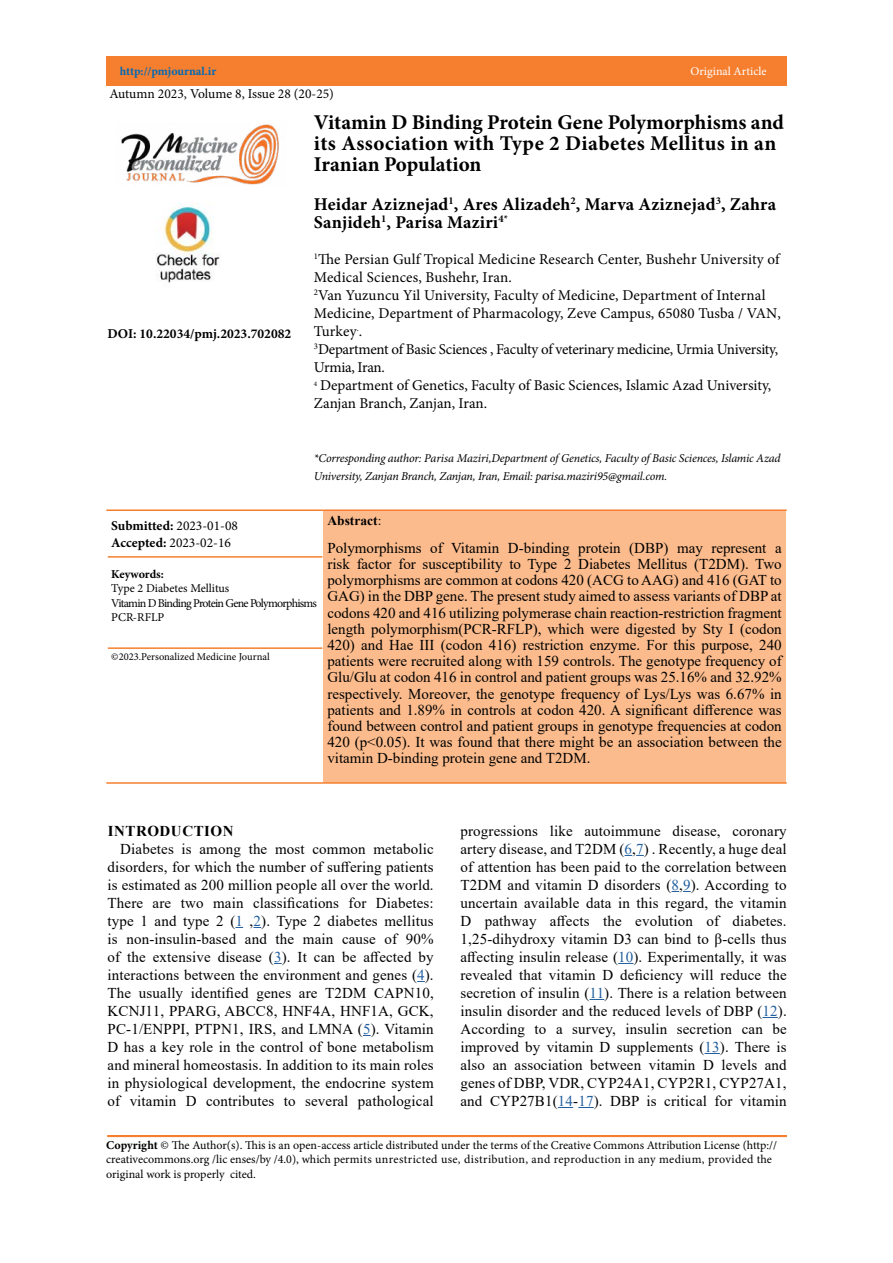
<style>
.page{position:relative;width:893px;height:1263px;background:#fff}
.page>*{position:absolute;margin:0;border:0;box-sizing:border-box;transform-origin:0 0}
.t1{font:700 21px/21px "Minion Pro";color:#000}
.t2{font:700 18px/18px "Minion Pro";letter-spacing:.01em;color:#000}
.t3{font:15px/18px "Times New Roman";letter-spacing:.01em;color:#000;text-align:justify}
.t4{font:15px/18px "Minion Pro";color:#000}
.t5{font:700 15px "Times New Roman";letter-spacing:.035em;color:#000}
.t6{font:13.5px/16.2px "Minion Pro";color:#000}
.t7{font:700 13.5px "Minion Pro";color:#000}
.t8{font:700 13.5px "Times New Roman";color:#000}
.t9{font:12px/14.4px "Minion Pro";color:#000}
.t10{font:italic 12px/18px "Minion Pro";letter-spacing:-.015em;color:#000}
.t11{font:12px/14.4px "Minion Pro";letter-spacing:-.06em;color:#000}
.t12{font:700 12px "Minion Pro";letter-spacing:-.005em;color:#0069b5}
.t13{font:12px "Minion Pro";color:#fff}
.t14{font:700 12px "Minion Pro";letter-spacing:-.005em;color:#000}
.t15{font:10.5px "Minion Pro";color:#000}
.s1{font-weight:700}
.s2{font-weight:400}
.s3{color:#215e9e}
</style>
<div class="page">
<div style="left:106px;top:56px;width:681px;height:29px;background:#f57f2f"></div>
<img style="left:121px;top:124px;width:158px;height:61px">
<img style="left:156px;top:202px;width:64px;height:81px">
<div style="left:323px;top:510px;width:463px;height:273px;background:#fbbb8c"></div>
<hr style="left:106px;top:509px;width:217px;height:2px;background:#f57f2f">
<hr style="left:108px;top:556px;width:214px;height:2px;background:#f57f2f">
<hr style="left:108px;top:647px;width:214px;height:2px;background:#f57f2f">
<hr style="left:106px;top:782px;width:217px;height:2px;background:#f57f2f">
<hr style="left:323px;top:509px;width:464px;height:2px;background:#f57f2f">
<hr style="left:323px;top:782px;width:464px;height:2px;background:#f57f2f">
<hr style="left:107px;top:1135px;width:680px;height:2px;background:#f57f2f">
<svg style="left:625px;top:855px;width:19px;height:1px"></svg>
<svg style="left:671px;top:891px;width:20px;height:1px"></svg>
<svg style="left:618px;top:963px;width:15px;height:1px"></svg>
<svg style="left:590px;top:999px;width:14px;height:1px"></svg>
<svg style="left:762px;top:1017px;width:16px;height:1px"></svg>
<svg style="left:705px;top:1053px;width:15px;height:1px"></svg>
<svg style="left:558px;top:1107px;width:36px;height:1px"></svg>
<p class="t12" style="left:120px;top:62px;width:98px">http://pmjournal.ir</p>
<p class="t13" style="left:690px;top:63px;width:78px">Original Article</p>
<p class="t6" style="left:109px;top:86px;width:226px">Autumn 2023, Volume 8, Issue 28 (20-25)</p>
<p class="t7" style="left:107px;top:324px;width:185px">DOI: 10.22034/pmj.2023.702082</p>
<h1 class="t1" style="left:314px;top:112px;width:472px">Vitamin D Binding Protein Gene Polymorphisms and its Association with Type 2 Diabetes Mellitus in an<br>Iranian Population</h1>
<p class="t2" style="left:314px;top:195px;width:464px">Heidar Aziznejad<sup>1</sup>, Ares Alizadeh<sup>2</sup>, Marva Aziznejad<sup>3</sup>, Zahra<br>Sanjideh<sup>1</sup>, Parisa Maziri<sup>4*</sup></p>
<p class="t4" style="left:314px;top:251px;width:469px"><sup>1</sup>The Persian Gulf Tropical Medicine Research Center, Bushehr University of Medical Sciences, Bushehr, Iran.<br><sup>2</sup>Van Yuzuncu Yil University, Faculty of Medicine, Department of Internal Medicine, Department of Pharmacology, Zeve Campus, 65080 Tusba / VAN, Turkey<sup>.</sup>.<br><sup>3</sup>Department of Basic Sciences , Faculty of veterinary medicine, Urmia University, Urmia, Iran.<br><sup>4</sup> Department of Genetics, Faculty of Basic Sciences, Islamic Azad University, Zanjan Branch, Zanjan, Iran.</p>
<p class="t10" style="left:314px;top:449px;width:468px">*Corresponding author: Parisa Maziri,Department of Genetics, Faculty of Basic Sciences, Islamic Azad<br>University, Zanjan Branch, Zanjan, Iran, Email: parisa.maziri95@gmail.com.</p>
<p class="t6" style="left:111px;top:518px;width:128px"><span class="s1">Submitted:</span> 2023-01-08<br><span class="s1">Accepted:</span> 2023-02-16</p>
<p class="t14" style="left:111px;top:566px;width:54px">Keywords:</p>
<p class="t11" style="left:111px;top:581px;width:207px">Type 2 Diabetes Mellitus<br>Vitamin D Binding Protein Gene Polymorphisms<br>PCR-RFLP</p>
<p class="t15" style="left:111px;top:650px;width:160px">©2023.Personalized Medicine Journal</p>
<p class="t8" style="left:327px;top:510px;width:55px">Abstract<span class="s2">:</span></p>
<p class="t3" style="left:327px;top:539px;width:456px;line-height:16.2px">Polymorphisms of Vitamin D-binding protein (DBP) may represent a risk factor for susceptibility to Type 2 Diabetes Mellitus (T2DM). Two polymorphisms are common at codons 420 (ACG to AAG) and 416 (GAT to GAG) in the DBP gene. The present study aimed to assess variants of DBP at codons 420 and 416 utilizing polymerase chain reaction-restriction fragment length polymorphism(PCR-RFLP), which were digested by Sty I (codon 420) and Hae III (codon 416) restriction enzyme. For this purpose, 240 patients were recruited along with 159 controls. The genotype frequency of Glu/Glu at codon 416 in control and patient groups was 25.16% and 32.92% respectively. Moreover, the genotype frequency of Lys/Lys was 6.67% in patients and 1.89% in controls at codon 420. A significant difference was found between control and patient groups in genotype frequencies at codon 420 (p&lt;0.05). It was found that there might be an association between the vitamin D-binding protein gene and T2DM.</p>
<p class="t5" style="left:108px;top:820px;width:127px">INTRODUCTION</p>
<p class="t3" style="left:108px;top:839px;width:328px;text-indent:13px">Diabetes is among the most common metabolic disorders, for which the number of suffering patients is estimated as 200 million people all over the world.<br>There are two main classifications for Diabetes: type 1 and type 2 (<span class="s3">1</span> ,<span class="s3">2</span>). Type 2 diabetes mellitus is non-insulin-based and the main cause of 90% of the extensive disease (<span class="s3">3</span>). It can be affected by interactions between the environment and genes (<span class="s3">4</span>).<br>The usually identified genes are T2DM CAPN10, KCNJ11, PPARG, ABCC8, HNF4A, HNF1A, GCK, PC-1/ENPPI, PTPN1, IRS, and LMNA (<span class="s3">5</span>). Vitamin D has a key role in the control of bone metabolism and mineral homeostasis. In addition to its main roles in physiological development, the endocrine system of vitamin D contributes to several pathological</p>
<p class="t3" style="left:460px;top:821px;width:328px">progressions like autoimmune disease, coronary artery disease, and T2DM (<span class="s3">6</span>,<span class="s3">7</span>) . Recently, a huge deal of attention has been paid to the correlation between T2DM and vitamin D disorders (<span class="s3">8</span>,<span class="s3">9</span>). According to uncertain available data in this regard, the vitamin D pathway affects the evolution of diabetes.<br>1,25-dihydroxy vitamin D3 can bind to β-cells thus affecting insulin release (<span class="s3">10</span>). Experimentally, it was revealed that vitamin D deficiency will reduce the secretion of insulin (<span class="s3">11</span>). There is a relation between insulin disorder and the reduced levels of DBP (<span class="s3">12</span>).<br>According to a survey, insulin secretion can be improved by vitamin D supplements (<span class="s3">13</span>). There is also an association between vitamin D levels and genes of DBP, VDR, CYP24A1, CYP2R1, CYP27A1, and CYP27B1(<span class="s3">14</span>-<span class="s3">17</span>). DBP is critical for vitamin</p>
<p class="t9" style="left:106px;top:1138px;width:672px"><span class="s1">Copyright</span> © The Author(s). This is an open-access article distributed under the terms of the Creative Commons Attribution License (http:// creativecommons.org /lic enses/by /4.0), which permits unrestricted use, distribution, and reproduction in any medium, provided the original work is properly cited.</p>
</div>
